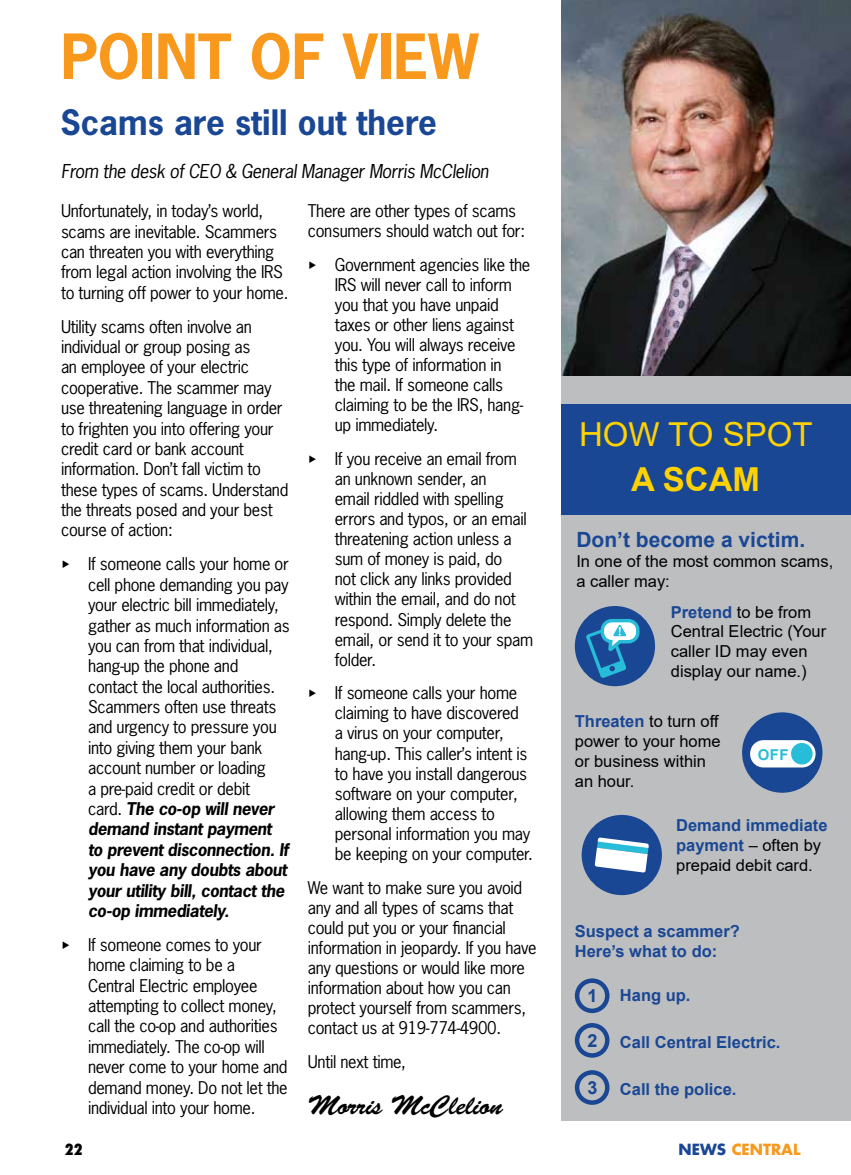
<style>
.page{position:relative;width:851px;height:1175px;background:#fff}
.page>*{position:absolute;margin:0;border:0;box-sizing:border-box;transform-origin:0 0}
.t1{font:700 58.5px "News Gothic";color:#f8991d}
.t2{font:700 33px "News Gothic";color:#1a4794}
.t3{font:33px "Arial";color:#ffd200}
.t4{font:700 33px "Arial";color:#ffd200}
.t5{font:27px "Brush Script Std";letter-spacing:-.02em;color:#000}
.t6{font:700 21px "Arial";color:#1a4794}
.t7{font:italic 18px "News Gothic";letter-spacing:-.02em;color:#000}
.t8{font:700 18px "Arial";color:#1a4794}
.t9{font:16.5px/20.4px "News Gothic";letter-spacing:-.02em;color:#000}
.t10{font:16.5px/19.8px "Arial";color:#000}
.t11{font:700 16.5px/19.8px "Arial";color:#1a4794}
.t12{font:700 15px "Futura";color:#f8991d}
.t13{font:800 condensed 15px "Futura";color:#000}
.t14{font:700 14.85px "Arial";color:#27bcd7}
.s1{font-family:"Quirks ICG"}
.s2{font-weight:700;font-style:italic}
.s3{font-weight:700;color:#1a4794}
.s4{color:#1a4794}
</style>
<div class="page">
<div style="left:561px;top:514px;width:289px;height:606px;background:#bcbec0"></div>
<img style="left:561px;top:0;width:289px;height:376px">
<div style="left:561px;top:403px;width:289px;height:111px;background:#1a4794"></div>
<div style="left:561px;top:376px;width:289px;height:27px;background:#bcbec0"></div>
<div style="left:574px;top:606px;width:81px;height:80px;background:#1a4794;border-radius:50%"></div>
<svg style="left:586px;top:617px;width:55px;height:61px"></svg>
<div style="left:581px;top:815px;width:81px;height:80px;background:#1a4794;border-radius:50%"></div>
<svg style="left:594px;top:837px;width:54px;height:35px"></svg>
<div style="left:742px;top:712px;width:80px;height:80px;background:#1a4794;border-radius:50%"></div>
<div style="left:750px;top:740px;width:65px;height:27px;background:#fff;border-radius:13px"></div>
<div style="left:791px;top:743px;width:21px;height:21px;background:#27bcd7;border-radius:50%"></div>
<div style="left:575px;top:978px;width:34px;height:35px;border:4px solid #1a4794;border-radius:50%"></div>
<div style="left:575px;top:1023px;width:34px;height:34px;border:4px solid #1a4794;border-radius:50%"></div>
<div style="left:575px;top:1070px;width:34px;height:34px;border:4px solid #1a4794;border-radius:50%"></div>
<h1 class="t1" style="left:61px;top:18px;width:419px">POINT OF VIEW</h1>
<h2 class="t2" style="left:60px;top:101px;width:378px">Scams are still out there</h2>
<p class="t7" style="left:61px;top:160px;width:429px">From the desk of CEO &amp; General Manager Morris McClelion</p>
<p class="t9" style="left:61px;top:201px;width:229px">Unfortunately, in today’s world, scams are inevitable. Scammers can threaten you with everything from legal action involving the IRS to turning off power to your home.</p>
<p class="t9" style="left:61px;top:316px;width:229px">Utility scams often involve an individual or group posing as<br>an employee of your electric cooperative. The scammer may use threatening language in order to frighten you into offering your credit card or bank account information. Don’t fall victim to these types of scams. Understand the threats posed and your best course of action:</p>
<p class="t9" style="left:88px;top:554px;width:203px;text-indent:-27px"><span class="s1">£</span> If someone calls your home or cell phone demanding you pay your electric bill immediately, gather as much information as you can from that individual, hang-up the phone and contact the local authorities.<br>Scammers often use threats and urgency to pressure you into giving them your bank account number or loading<br>a pre-paid credit or debit<br>card. <span class="s2">The co-op will never demand instant payment to prevent disconnection. If you have any doubts about your utility bill, contact the co-op immediately.</span></p>
<p class="t9" style="left:88px;top:934px;width:201px;text-indent:-27px"><span class="s1">£</span> If someone comes to your home claiming to be a<br>Central Electric employee attempting to collect money, call the co-op and authorities immediately. The co-op will never come to your home and demand money. Do not let the individual into your home.</p>
<p class="t9" style="left:308px;top:200px;width:219px">There are other types of scams consumers should watch out for:</p>
<p class="t9" style="left:335px;top:254px;width:197px;text-indent:-27px"><span class="s1">£</span> Government agencies like the<br>IRS will never call to inform you that you have unpaid taxes or other liens against you. You will always receive this type of information in<br>the mail. If someone calls claiming to be the IRS, hang&shy;up immediately.</p>
<p class="t9" style="left:335px;top:448px;width:200px;text-indent:-27px"><span class="s1">£</span> If you receive an email from an unknown sender, an<br>email riddled with spelling errors and typos, or an email threatening action unless a sum of money is paid, do<br>not click any links provided within the email, and do not respond. Simply delete the email, or send it to your spam folder.</p>
<p class="t9" style="left:335px;top:683px;width:200px;text-indent:-27px"><span class="s1">£</span> If someone calls your home claiming to have discovered<br>a virus on your computer, hang-up. This caller’s intent is to have you install dangerous software on your computer, allowing them access to personal information you may be keeping on your computer.</p>
<p class="t9" style="left:308px;top:877px;width:230px">We want to make sure you avoid any and all types of scams that could put you or your financial information in jeopardy. If you have any questions or would like more information about how you can protect yourself from scammers, contact us at 919-774-4900.</p>
<p class="t9" style="left:308px;top:1051px;width:100px">Until next time,</p>
<h3 class="t5" style="left:308px;top:1090px;width:196px">Morris McClelion</h3>
<h2 class="t3" style="left:579px;top:411px;width:235px">HOW TO SPOT</h2>
<h2 class="t4" style="left:631px;top:456px;width:130px">A SCAM</h2>
<p class="t6" style="left:576px;top:525px;width:230px">Don’t become a victim.</p>
<p class="t10" style="left:576px;top:551px;width:258px">In one of the most common scams, a caller may:</p>
<p class="t10" style="left:670px;top:602px;width:157px"><span class="s3">Pretend</span> to be from<br>Central Electric (Your caller ID may even display our name.)</p>
<p class="t10" style="left:574px;top:711px;width:147px"><span class="s3">Threaten</span> to turn off power to your home or business within an hour.</p>
<p class="t10" style="left:676px;top:815px;width:153px"><span class="s3">Demand immediate payment</span> – often by prepaid debit card.</p>
<p class="t14" style="left:757px;top:744px;width:32px">OFF</p>
<p class="t11" style="left:574px;top:921px;width:167px">Suspect a scammer?<br>Here’s what to do:</p>
<p class="t11" style="left:620px;top:985px;width:72px">Hang up.</p>
<p class="t11" style="left:620px;top:1032px;width:162px">Call Central Electric.</p>
<p class="t11" style="left:620px;top:1079px;width:118px">Call the police.</p>
<p class="t8" style="left:587px;top:983px;width:12px">1</p>
<p class="t8" style="left:587px;top:1027px;width:12px">2</p>
<p class="t8" style="left:587px;top:1074px;width:12px">3</p>
<p class="t13" style="left:64px;top:1139px;width:20px">22</p>
<p class="t12" style="left:678px;top:1139px;width:123px"><span class="s4">NEWS</span> CENTRAL</p>
</div>
